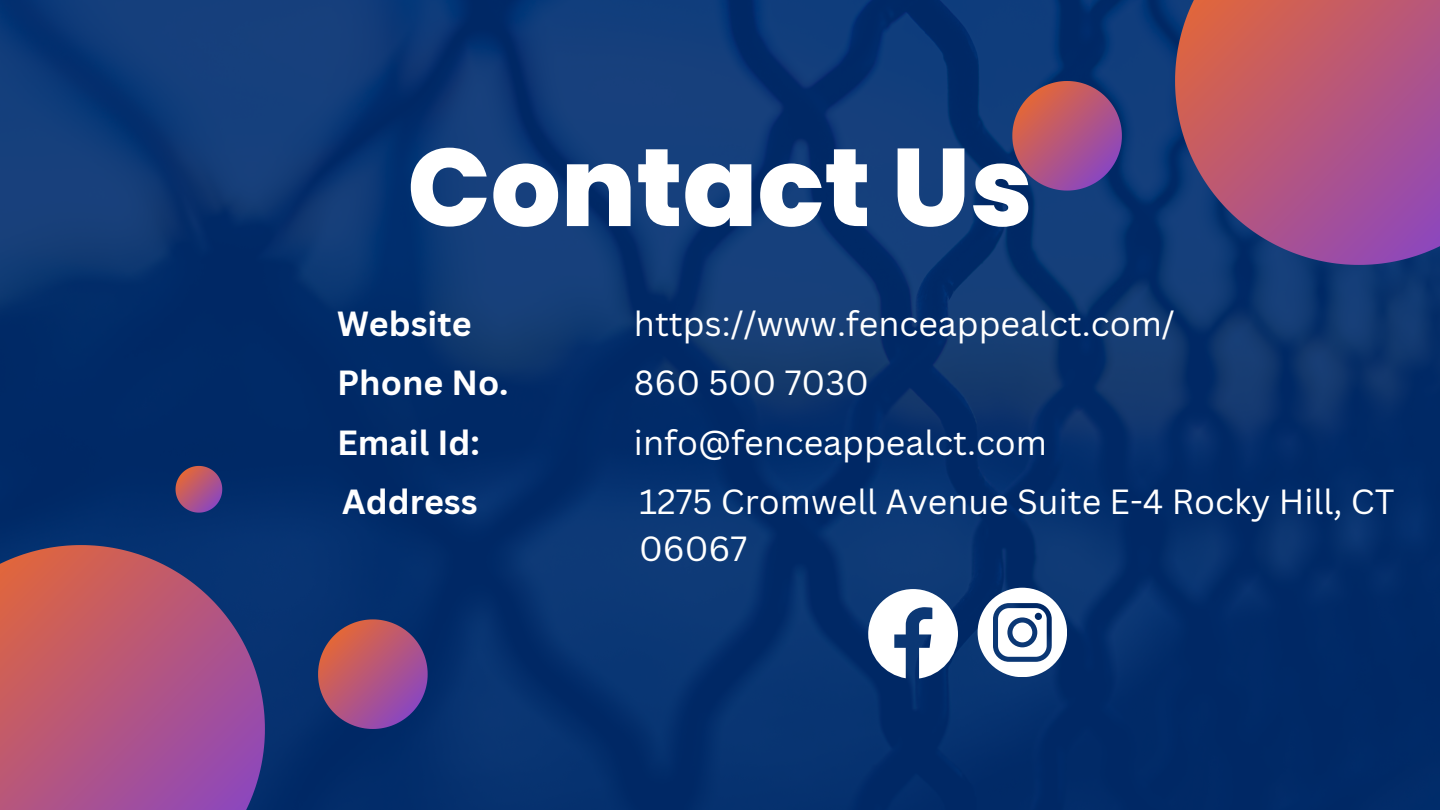
<style>
.page{position:relative;width:1440px;height:810px;background:#fff}
.page>*{position:absolute;margin:0;border:0;box-sizing:border-box;transform-origin:0 0}
.t1{font:800 110.1px "Poppins";color:#fff}
.t2{font:34px/47.2px "Canva Sans";color:#fff}
.t3{font:700 34px "Canva Sans";color:#fff}
</style>
<div class="page">
<img style="left:0;top:0;width:1440px;height:810px">
<svg style="left:1175px;top:0;width:265px;height:265px;background:#a2527b"></svg>
<svg style="left:0;top:545px;width:265px;height:265px;background:#a1527b"></svg>
<svg style="left:1012px;top:81px;width:110px;height:109px;background:#914f79"></svg>
<svg style="left:318px;top:619px;width:110px;height:110px;background:#8f4d77"></svg>
<svg style="left:176px;top:466px;width:46px;height:46px;background:#944e76"></svg>
<svg style="left:868px;top:589px;width:90px;height:89px"></svg>
<svg style="left:978px;top:588px;width:89px;height:89px"></svg>
<p class="t1" style="left:407px;top:110px;width:627px">Contact Us</p>
<p class="t3" style="left:337px;top:300px;width:136px">Website</p>
<p class="t2" style="left:634px;top:299px;width:543px">https://www.fenceappealct.com/</p>
<p class="t3" style="left:337px;top:359px;width:173px">Phone No.</p>
<p class="t2" style="left:634px;top:359px;width:236px">860 500 7030</p>
<p class="t3" style="left:337px;top:418px;width:144px">Email Id:</p>
<p class="t2" style="left:634px;top:418px;width:415px">info@fenceappealct.com</p>
<p class="t3" style="left:342px;top:478px;width:137px">Address</p>
<p class="t2" style="left:639px;top:477px;width:757px">1275 Cromwell Avenue Suite E-4 Rocky Hill, CT<br>06067</p>
</div>
